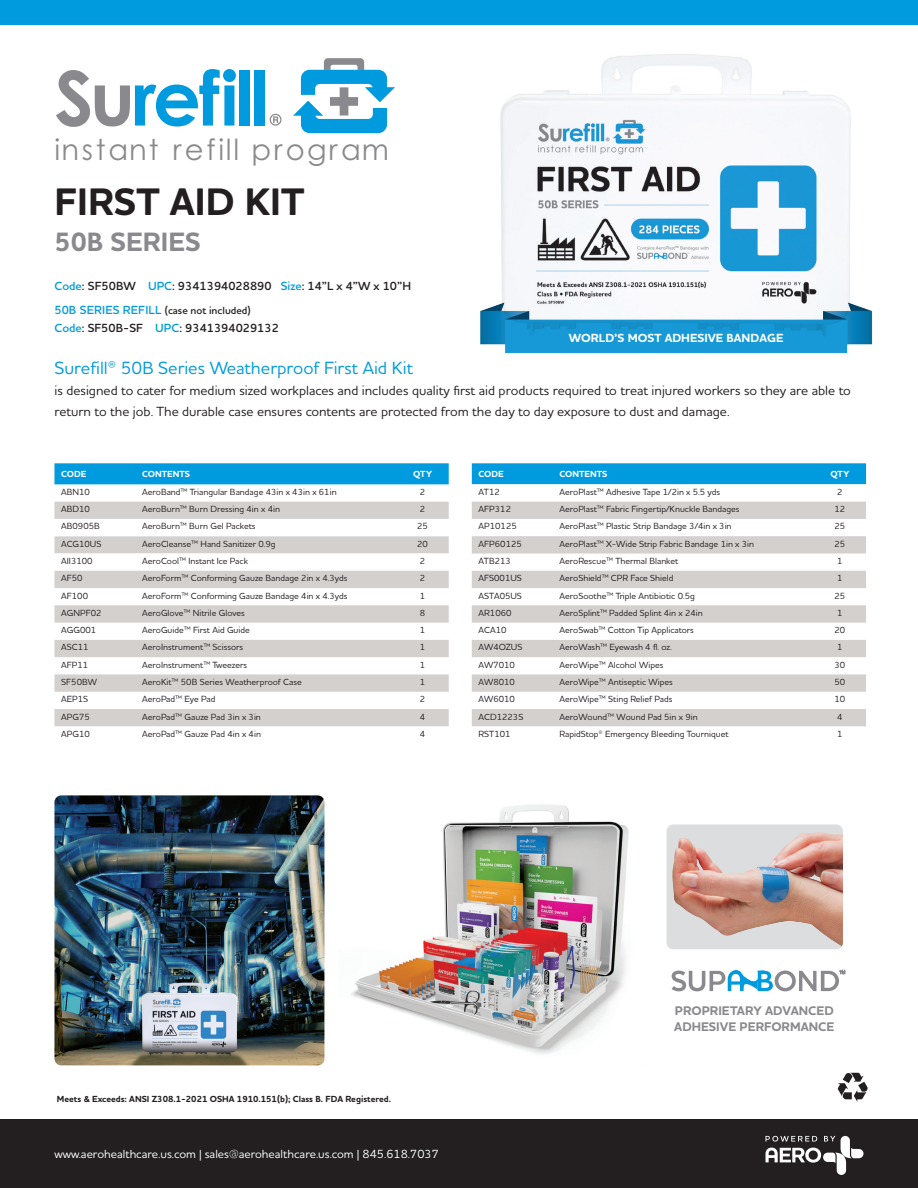
<style>
.page{position:relative;width:918px;height:1188px;background:#fff}
.page>*{position:absolute;margin:0;border:0;box-sizing:border-box;transform-origin:0 0}
.t1{font:700 75.45px "Century Gothic";letter-spacing:-.04em;color:#009bde}
.t2{font:700 39px "Houschka Pro";color:#231f20}
.t3{font:28.95px "Century Gothic";letter-spacing:.085em;color:#8a8a8e}
.t4{font:700 27px "Houschka Pro";color:#8a8a8e}
.t5{font:500 18px "Houschka Pro";color:#009bde}
.t6{font:500 13.5px/21px "Houschka Pro";color:#231f20}
.t7{font:700 12.75px/16.4px "Houschka Pro";color:#8a8a8e}
.t8{font:600 12px "Houschka Pro";color:#231f20}
.t9{font:500 12px "Houschka Pro";color:#fff}
.t10{font:700 12px "Houschka Pro";color:#fff}
.t11{font:600 10.5px "Houschka Pro";color:#231f20}
.t12{font:500 9px "Houska Pro Aero";color:#231f20}
.t13{font:700 9px "Houschka Pro";color:#231f20}
.Main_Descriptions_para{font:700 9px "Houschka Pro";color:#fff}
.s1{color:#8a8a8e}
.s2{color:#009bde}
.s3{font-size:12px;color:#009bde}
.s4{font-weight:600}
</style>
<div class="page">
<div style="left:0;top:0;width:918px;height:24px;background:#009bde"></div>
<div style="left:0;top:1119px;width:918px;height:69px;background:#231f20"></div>
<svg style="left:766px;top:1136px;width:98px;height:39px"></svg>
<img style="left:54px;top:795px;width:270px;height:270px">
<svg style="left:672px;top:970px;width:173px;height:21px"></svg>
<div style="left:667px;top:825px;width:176px;height:124px;background:#dcdddf;border-radius:7px"></div>
<img style="left:672px;top:832px;width:171px;height:114px">
<svg style="left:838px;top:1073px;width:30px;height:29px"></svg>
<img style="left:351px;top:805px;width:278px;height:249px">
<svg style="left:293px;top:58px;width:102px;height:75px"></svg>
<svg style="left:270px;top:114px;width:11px;height:12px"></svg>
<div style="left:54px;top:463px;width:395px;height:21px;background:#009bde"></div>
<div style="left:54px;top:502px;width:395px;height:17px;background:#d3d0ce"></div>
<svg style="left:54px;top:536px;width:395px;height:191px"></svg>
<svg style="left:54px;top:571px;width:395px;height:155px;fill:#d3d0ce"></svg>
<div style="left:472px;top:463px;width:394px;height:21px;background:#009bde"></div>
<svg style="left:472px;top:484px;width:394px;height:243px"></svg>
<div style="left:472px;top:502px;width:394px;height:17px;background:#d3d0ce"></div>
<svg style="left:472px;top:536px;width:394px;height:190px;fill:#d3d0ce"></svg>
<img style="left:500px;top:54px;width:351px;height:248px">
<img style="left:480px;top:302px;width:393px;height:51px">
<p class="t1" style="left:54px;top:51px;width:216px"><span class="s1">Su</span>refill</p>
<p class="t3" style="left:54px;top:132px;width:336px">instant refill program</p>
<p class="t2" style="left:54px;top:177px;width:252px">FIRST AID KIT</p>
<p class="t4" style="left:54px;top:225px;width:148px">50B SERIES</p>
<p class="t8" style="left:54px;top:279px;width:358px"><span class="s2">Code</span>: SF50BW <span class="s2">UPC</span>: 9341394028890 <span class="s2">Size</span>: 14”L x 4”W x 10”H</p>
<p class="t11" style="left:54px;top:304px;width:198px"><span class="s3">50B SERIES REFILL</span> (case not included)</p>
<p class="t8" style="left:54px;top:321px;width:226px"><span class="s2">Code</span>: SF50B-SF <span class="s2">UPC</span>: 9341394029132</p>
<p class="t5" style="left:54px;top:357px;width:360px">Surefill<span class="s4">®</span> 50B Series Weatherproof First Aid Kit</p>
<p class="t6" style="left:54px;top:380px;width:798px">is designed to cater for medium sized workplaces and includes quality first aid products required to treat injured workers so they are able to return to the job. The durable case ensures contents are protected from the day to day exposure to dust and damage.</p>
<p class="t10" style="left:569px;top:330px;width:216px">WORLD’S MOST ADHESIVE BANDAGE</p>
<p class="Main_Descriptions_para" style="left:61px;top:468px;width:27px">CODE</p>
<p class="Main_Descriptions_para" style="left:142px;top:468px;width:49px">CONTENTS</p>
<p class="Main_Descriptions_para" style="left:413px;top:468px;width:20px">QTY</p>
<p class="t12" style="left:61px;top:486px;width:30px">ABN10</p>
<p class="t12" style="left:142px;top:486px;width:196px">AeroBand™ Triangular Bandage 43in x 43in x 61in</p>
<p class="t12" style="left:420px;top:486px;width:7px">2</p>
<p class="t12" style="left:61px;top:503px;width:30px">ABD10</p>
<p class="t12" style="left:142px;top:503px;width:139px">AeroBurn™ Burn Dressing 4in x 4in</p>
<p class="t12" style="left:420px;top:503px;width:7px">2</p>
<p class="t12" style="left:61px;top:521px;width:40px">AB0905B</p>
<p class="t12" style="left:142px;top:521px;width:115px">AeroBurn™ Burn Gel Packets</p>
<p class="t12" style="left:417px;top:521px;width:12px">25</p>
<p class="t12" style="left:61px;top:538px;width:42px">ACG10US</p>
<p class="t12" style="left:142px;top:538px;width:135px">AeroCleanse™ Hand Sanitizer 0.9g</p>
<p class="t12" style="left:417px;top:538px;width:12px">20</p>
<p class="t12" style="left:61px;top:555px;width:33px">AII3100</p>
<p class="t12" style="left:142px;top:555px;width:107px">AeroCool™ Instant Ice Pack</p>
<p class="t12" style="left:420px;top:555px;width:7px">2</p>
<p class="t12" style="left:61px;top:573px;width:23px">AF50</p>
<p class="t12" style="left:142px;top:573px;width:207px">AeroForm™ Conforming Gauze Bandage 2in x 4.3yds</p>
<p class="t12" style="left:420px;top:573px;width:7px">2</p>
<p class="t12" style="left:61px;top:590px;width:28px">AF100</p>
<p class="t12" style="left:142px;top:590px;width:207px">AeroForm™ Conforming Gauze Bandage 4in x 4.3yds</p>
<p class="t12" style="left:420px;top:590px;width:7px">1</p>
<p class="t12" style="left:61px;top:607px;width:42px">AGNPF02</p>
<p class="t12" style="left:142px;top:607px;width:104px">AeroGlove™ Nitrile Gloves</p>
<p class="t12" style="left:420px;top:607px;width:7px">8</p>
<p class="t12" style="left:61px;top:624px;width:37px">AGG001</p>
<p class="t12" style="left:142px;top:624px;width:109px">AeroGuide™ First Aid Guide</p>
<p class="t12" style="left:420px;top:624px;width:7px">1</p>
<p class="t12" style="left:61px;top:642px;width:29px">ASC11</p>
<p class="t12" style="left:142px;top:642px;width:103px">AeroInstrument™ Scissors</p>
<p class="t12" style="left:420px;top:642px;width:7px">1</p>
<p class="t12" style="left:61px;top:659px;width:29px">AFP11</p>
<p class="t12" style="left:142px;top:659px;width:106px">AeroInstrument™ Tweezers</p>
<p class="t12" style="left:420px;top:659px;width:7px">1</p>
<p class="t12" style="left:61px;top:676px;width:37px">SF50BW</p>
<p class="t12" style="left:142px;top:676px;width:161px">AeroKit™ 50B Series Weatherproof Case</p>
<p class="t12" style="left:420px;top:676px;width:7px">1</p>
<p class="t12" style="left:61px;top:693px;width:29px">AEP1S</p>
<p class="t12" style="left:142px;top:693px;width:75px">AeroPad™ Eye Pad</p>
<p class="t12" style="left:420px;top:693px;width:7px">2</p>
<p class="t12" style="left:61px;top:711px;width:30px">APG75</p>
<p class="t12" style="left:142px;top:711px;width:120px">AeroPad™ Gauze Pad 3in x 3in</p>
<p class="t12" style="left:420px;top:711px;width:7px">4</p>
<p class="t12" style="left:61px;top:728px;width:30px">APG10</p>
<p class="t12" style="left:142px;top:728px;width:120px">AeroPad™ Gauze Pad 4in x 4in</p>
<p class="t12" style="left:420px;top:728px;width:7px">4</p>
<p class="Main_Descriptions_para" style="left:479px;top:468px;width:27px">CODE</p>
<p class="Main_Descriptions_para" style="left:560px;top:468px;width:49px">CONTENTS</p>
<p class="Main_Descriptions_para" style="left:831px;top:468px;width:20px">QTY</p>
<p class="t12" style="left:479px;top:486px;width:23px">AT12</p>
<p class="t12" style="left:560px;top:486px;width:162px">AeroPlast™ Adhesive Tape 1/2in x 5.5 yds</p>
<p class="t12" style="left:837px;top:486px;width:7px">2</p>
<p class="t12" style="left:479px;top:503px;width:34px">AFP312</p>
<p class="t12" style="left:560px;top:503px;width:182px">AeroPlast™ Fabric Fingertip/Knuckle Bandages</p>
<p class="t12" style="left:835px;top:503px;width:12px">12</p>
<p class="t12" style="left:479px;top:521px;width:40px">AP10125</p>
<p class="t12" style="left:560px;top:521px;width:174px">AeroPlast™ Plastic Strip Bandage 3/4in x 3in</p>
<p class="t12" style="left:835px;top:521px;width:12px">25</p>
<p class="t12" style="left:479px;top:538px;width:45px">AFP60125</p>
<p class="t12" style="left:560px;top:538px;width:196px">AeroPlast™ X-Wide Strip Fabric Bandage 1in x 3in</p>
<p class="t12" style="left:835px;top:538px;width:12px">25</p>
<p class="t12" style="left:479px;top:555px;width:34px">ATB213</p>
<p class="t12" style="left:560px;top:555px;width:120px">AeroRescue™ Thermal Blanket</p>
<p class="t12" style="left:837px;top:555px;width:7px">1</p>
<p class="t12" style="left:479px;top:573px;width:45px">AFS001US</p>
<p class="t12" style="left:560px;top:573px;width:116px">AeroShield™ CPR Face Shield</p>
<p class="t12" style="left:837px;top:573px;width:7px">1</p>
<p class="t12" style="left:479px;top:590px;width:45px">ASTA05US</p>
<p class="t12" style="left:560px;top:590px;width:137px">AeroSoothe™ Triple Antibiotic 0.5g</p>
<p class="t12" style="left:835px;top:590px;width:12px">25</p>
<p class="t12" style="left:479px;top:607px;width:34px">AR1060</p>
<p class="t12" style="left:560px;top:607px;width:145px">AeroSplint™ Padded Splint 4in x 24in</p>
<p class="t12" style="left:837px;top:607px;width:7px">1</p>
<p class="t12" style="left:479px;top:624px;width:29px">ACA10</p>
<p class="t12" style="left:560px;top:624px;width:136px">AeroSwab™ Cotton Tip Applicators</p>
<p class="t12" style="left:835px;top:624px;width:12px">20</p>
<p class="t12" style="left:479px;top:642px;width:45px">AW4OZUS</p>
<p class="t12" style="left:560px;top:642px;width:114px">AeroWash™ Eyewash 4 fl. oz.</p>
<p class="t12" style="left:837px;top:642px;width:7px">1</p>
<p class="t12" style="left:479px;top:659px;width:38px">AW7010</p>
<p class="t12" style="left:560px;top:659px;width:105px">AeroWipe™ Alcohol Wipes</p>
<p class="t12" style="left:835px;top:659px;width:12px">30</p>
<p class="t12" style="left:479px;top:676px;width:38px">AW8010</p>
<p class="t12" style="left:560px;top:676px;width:115px">AeroWipe™ Antiseptic Wipes</p>
<p class="t12" style="left:835px;top:676px;width:12px">50</p>
<p class="t12" style="left:479px;top:693px;width:38px">AW6010</p>
<p class="t12" style="left:560px;top:693px;width:114px">AeroWipe™ Sting Relief Pads</p>
<p class="t12" style="left:835px;top:693px;width:12px">10</p>
<p class="t12" style="left:479px;top:711px;width:46px">ACD1223S</p>
<p class="t12" style="left:560px;top:711px;width:140px">AeroWound™ Wound Pad 5in x 9in</p>
<p class="t12" style="left:837px;top:711px;width:7px">4</p>
<p class="t12" style="left:479px;top:728px;width:34px">RST101</p>
<p class="t12" style="left:560px;top:728px;width:171px">RapidStop® Emergency Bleeding Tourniquet</p>
<p class="t12" style="left:837px;top:728px;width:7px">1</p>
<p class="t13" style="left:57px;top:1093px;width:336px">Meets &amp; Exceeds: ANSI Z308.1-2021 OSHA 1910.151(b); Class B. FDA Registered.</p>
<p class="t9" style="left:54px;top:1146px;width:386px">www.aerohealthcare.us.com | sales@aerohealthcare.us.com | 845.618.7037</p>
<p class="t7" style="left:674px;top:1003px;width:162px">PROPRIETARY ADVANCED<br>ADHESIVE PERFORMANCE</p>
</div>
